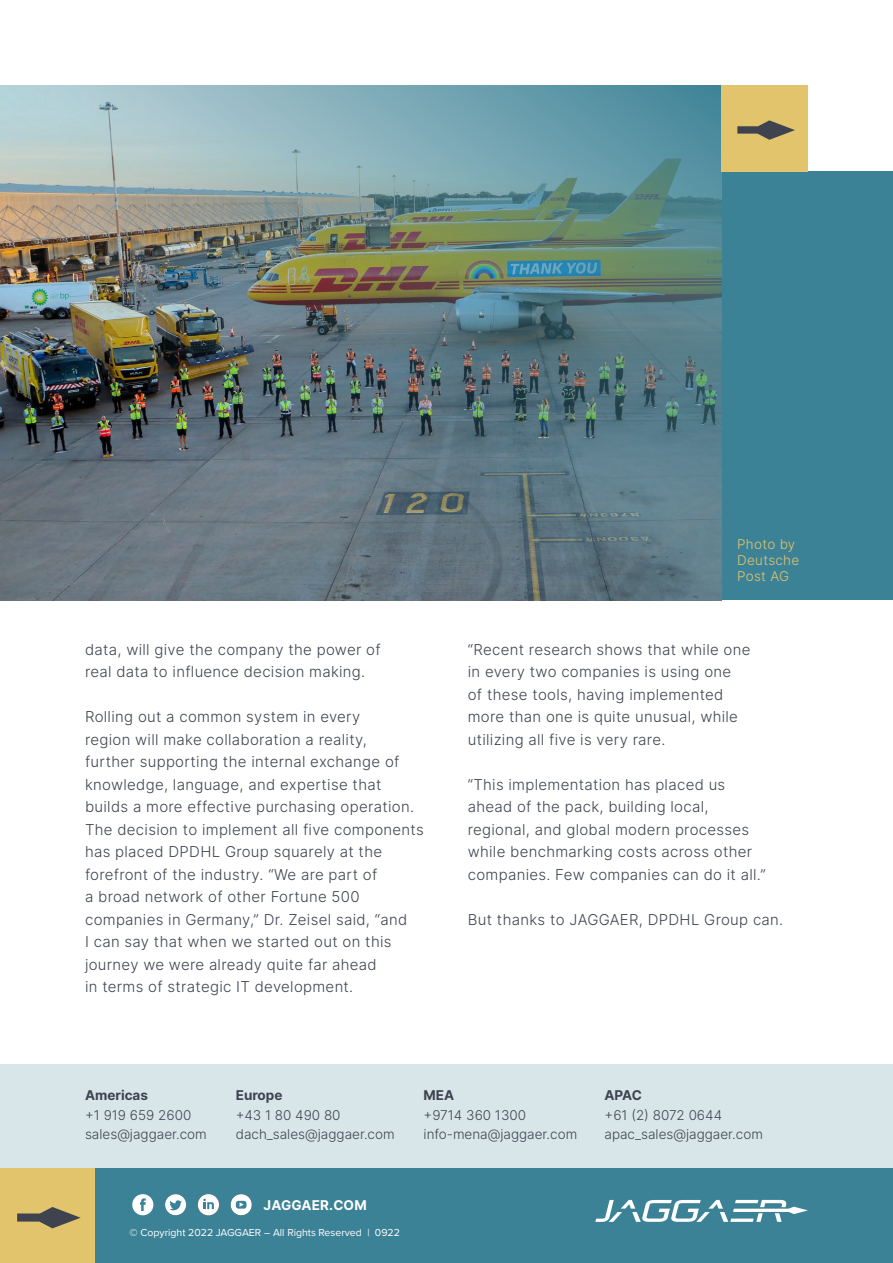
<style>
.page{position:relative;width:893px;height:1263px;background:#fff}
.page>*{position:absolute;margin:0;border:0;box-sizing:border-box;transform-origin:0 0}
.t1{font:300 15px/22.5px "Inter";letter-spacing:.02em;color:#3e434f}
.t2{font:300 13.5px/19.5px "Inter";color:#3e434f}
.t3{font:300 13.5px/16.2px "Inter";letter-spacing:.02em;color:#e2c46d}
.t4{font:700 13.5px "Inter";color:#3e434f}
.t5{font:700 13.5px "Inter";letter-spacing:.01em;color:#fff}
.t6{font:10.5px "Proxima Nova";color:#fff}
</style>
<div class="page">
<div style="left:468px;top:171px;width:425px;height:429px;background:#3c8296"></div>
<div style="left:0;top:1064px;width:893px;height:104px;background:#d8e6ea"></div>
<div style="left:95px;top:1168px;width:798px;height:95px;background:#3c8296"></div>
<div style="left:0;top:1168px;width:95px;height:95px;background:#e2c46d"></div>
<svg style="left:17px;top:1207px;width:64px;height:21px"></svg>
<div style="left:231px;top:1194px;width:21px;height:21px;background:#fff;border-radius:50%"></div>
<svg style="left:236px;top:1201px;width:11px;height:7px"></svg>
<svg style="left:240px;top:1202px;width:3px;height:5px"></svg>
<div style="left:165px;top:1194px;width:21px;height:21px;background:#fff;border-radius:50%"></div>
<svg style="left:169px;top:1200px;width:13px;height:10px"></svg>
<div style="left:198px;top:1194px;width:21px;height:21px;background:#fff;border-radius:50%"></div>
<svg style="left:203px;top:1198px;width:11px;height:11px"></svg>
<svg style="left:595px;top:1200px;width:213px;height:22px"></svg>
<img style="left:0;top:85px;width:722px;height:515px">
<div style="left:132px;top:1194px;width:21px;height:21px;background:#fff;border-radius:50%"></div>
<svg style="left:140px;top:1198px;width:6px;height:13px"></svg>
<div style="left:722px;top:85px;width:86px;height:86px;background:#e2c46d"></div>
<svg style="left:737px;top:120px;width:58px;height:20px"></svg>
<p class="t1" style="left:85px;top:638px;width:297px">data, will give the company the power of real data to influence decision making.</p>
<p class="t1" style="left:85px;top:705px;width:340px">Rolling out a common system in every<br>region will make collaboration a reality,<br>further supporting the internal exchange of knowledge, language, and expertise that builds a more effective purchasing operation.<br>The decision to implement all five components has placed DPDHL Group squarely at the forefront of the industry. “We are part of<br>a broad network of other Fortune 500 companies in Germany,” Dr. Zeisel said, “and<br>I can say that when we started out on this journey we were already quite far ahead<br>in terms of strategic IT development.</p>
<p class="t3" style="left:737px;top:536px;width:64px">Photo by<br>Deutsche<br>Post AG</p>
<p class="t1" style="left:468px;top:638px;width:284px">“Recent research shows that while one in every two companies is using one<br>of these tools, having implemented more than one is quite unusual, while utilizing all five is very rare.</p>
<p class="t1" style="left:468px;top:773px;width:300px">“This implementation has placed us ahead of the pack, building local, regional, and global modern processes while benchmarking costs across other companies. Few companies can do it all.”</p>
<p class="t1" style="left:468px;top:908px;width:317px">But thanks to JAGGAER, DPDHL Group can.</p>
<p class="t4" style="left:85px;top:1085px;width:65px">Americas</p>
<p class="t2" style="left:85px;top:1105px;width:123px">+1 919 659 2600 sales@jaggaer.com</p>
<p class="t4" style="left:236px;top:1085px;width:48px">Europe</p>
<p class="t2" style="left:236px;top:1105px;width:160px">+43 1 80 490 80 dach_sales@jaggaer.com</p>
<p class="t5" style="left:263px;top:1195px;width:105px">JAGGAER.COM</p>
<p class="t6" style="left:130px;top:1225px;width:272px">© Copyright 2022 JAGGAER – All Rights Reserved | 0922</p>
<p class="t4" style="left:424px;top:1085px;width:32px">MEA</p>
<p class="t2" style="left:424px;top:1105px;width:155px">+9714 360 1300 info-mena@jaggaer.com</p>
<p class="t4" style="left:604px;top:1085px;width:39px">APAC</p>
<p class="t2" style="left:604px;top:1105px;width:160px">+61 (2) 8072 0644 apac_sales@jaggaer.com</p>
</div>
